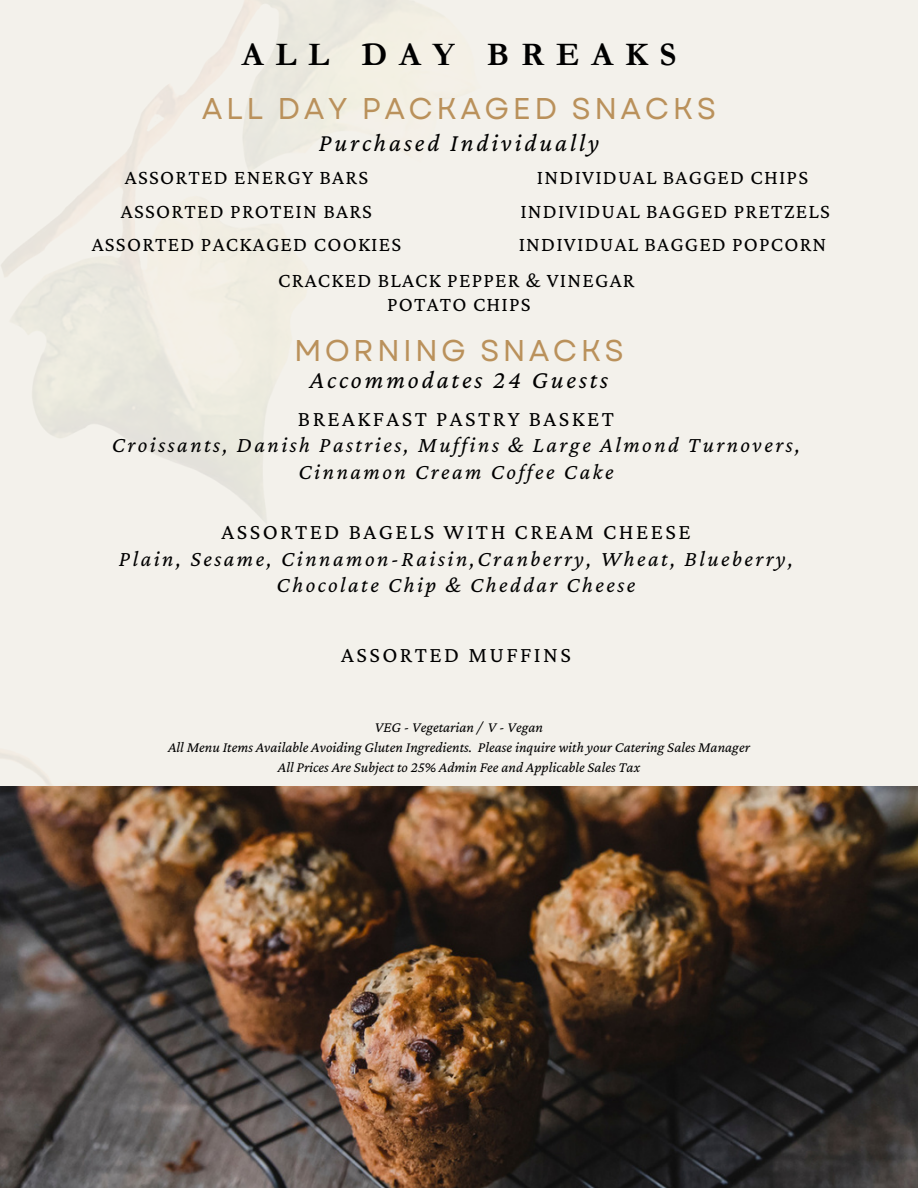
<style>
.page{position:relative;width:918px;height:1188px;background:#f3f1eb}
.page>*{position:absolute;margin:0;border:0;box-sizing:border-box;transform-origin:0 0}
.t1{font:700 33px "Garamond";letter-spacing:.36em;color:#000}
.t2{font:30px "Garet";letter-spacing:.115em;color:#ba915b}
.t3{font:italic 25.5px "Crimson Pro";letter-spacing:.115em;color:#000}
.t4{font:italic 22.5px/26.2px "Crimson Pro";letter-spacing:.11em;color:#000;text-align:center}
.t5{font:22.5px "Crimson Pro";letter-spacing:.11em;color:#000}
.t6{font:21px/33.8px "Crimson Pro";letter-spacing:.06em;color:#000;text-align:center}
.t7{font:italic 15px "Crimson Pro";color:#000}
</style>
<div class="page">
<img style="left:0;top:786px;width:918px;height:402px">
<h3 class="t1" style="left:242px;top:36px;width:436px">ALL DAY BREAKS</h3>
<p class="t2" style="left:202px;top:87px;width:516px">ALL DAY PACKAGED SNACKS</p>
<h2 class="t3" style="left:319px;top:128px;width:282px">Purchased Individually</h2>
<h4 class="t6" style="left:125px;top:160px;width:245px">ASSORTED ENERGY BARS</h4>
<h4 class="t6" style="left:121px;top:194px;width:253px">ASSORTED PROTEIN BARS</h4>
<h4 class="t6" style="left:92px;top:227px;width:311px">ASSORTED PACKAGED COOKIES</h4>
<p class="t6" style="left:519px;top:160px;width:313px">INDIVIDUAL BAGGED CHIPS<br>INDIVIDUAL BAGGED PRETZELS<br>INDIVIDUAL BAGGED POPCORN</p>
<p class="t6" style="left:278px;top:267px;width:358px;line-height:24.8px">CRACKED BLACK PEPPER &amp; VINEGAR<br>POTATO CHIPS</p>
<h2 class="t2" style="left:294px;top:329px;width:331px">MORNING SNACKS</h2>
<p class="t3" style="left:310px;top:365px;width:300px">Accommodates 24 Guests</p>
<p class="t5" style="left:298px;top:406px;width:318px">BREAKFAST PASTRY BASKET</p>
<p class="t4" style="left:112px;top:432px;width:690px">Croissants, Danish Pastries, Muffins &amp; Large Almond Turnovers,<br>Cinnamon Cream Coffee Cake</p>
<p class="t5" style="left:221px;top:519px;width:471px">ASSORTED BAGELS WITH CREAM CHEESE</p>
<p class="t4" style="left:119px;top:545px;width:676px">Plain, Sesame, Cinnamon-Raisin,Cranberry, Wheat, Blueberry,<br>Chocolate Chip &amp; Cheddar Cheese</p>
<p class="t5" style="left:341px;top:641px;width:231px">ASSORTED MUFFINS</p>
<h4 class="t7" style="left:375px;top:718px;width:170px">VEG - Vegetarian / V - Vegan</h4>
<h1 class="t7" style="left:168px;top:739px;width:583px">All Menu Items Available Avoiding Gluten Ingredients. Please inquire with your Catering Sales Manager</h1>
<h3 class="t7" style="left:278px;top:759px;width:364px">All Prices Are Subject to 25% Admin Fee and Applicable Sales Tax</h3>
</div>
